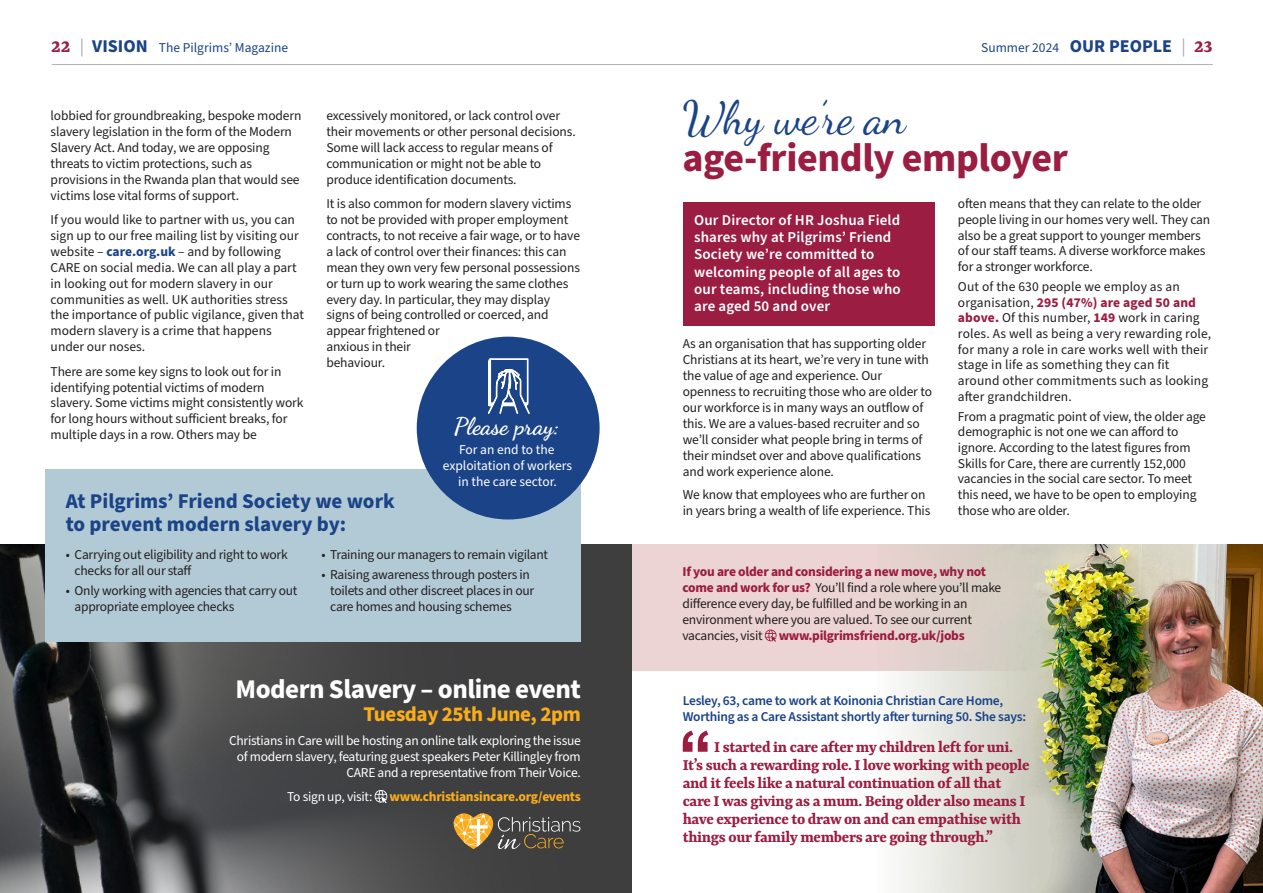
<style>
.page{position:relative;width:1263px;height:893px;background:#fff}
.page>*{position:absolute;margin:0;border:0;box-sizing:border-box;transform-origin:0 0}
.t1{font:46.5px "Dancing Script";letter-spacing:-.01em;color:#1b4488}
.t2{font:700 39.9px "Source Sans Pro";letter-spacing:-.01em;color:#9b1d41}
.t3{font:700 27px "Source Sans Pro";letter-spacing:-.02em;color:#fff}
.t4{font:700 24px "Dancing Script";color:#fff}
.t5{font:700 21px/22.5px "Source Sans Pro";color:#1b4488}
.t6{font:700 21px "Source Sans Pro";letter-spacing:-.02em;color:#faad19}
.t7{font:700 17.25px/18px "Yrsa";letter-spacing:-.02em;color:#9b1d41}
.t8{font:600 15px/17.2px "Source Sans Pro";letter-spacing:.01em;color:#fff}
.t9{font:13.5px/15.9px "Source Sans Pro";letter-spacing:-.01em;color:#231f20}
.t10{font:13.5px/15.6px "Source Sans Pro";letter-spacing:.01em;color:#231f20}
.t11{font:13.5px/15.9px "Source Sans Pro";letter-spacing:-.02em;color:#fff;text-align:right}
.t12{font:600 13.5px/15.9px "Source Sans Pro";letter-spacing:-.02em;color:#1b4488}
.t13{font:13.5px "Source Sans Pro";color:#1b4488}
.t14{font:13.5px/15.8px "Source Sans Pro";color:#fff;text-align:center}
.t15{font:700 13.5px "Source Sans Pro";letter-spacing:-.02em;color:#faad19}
.s1{font-family:"Yrsa";font-weight:700;font-size:21px;color:#9b1d41}
.s2{font-size:18px;color:#a8a9ad}
.s3{font-weight:700;font-size:18px}
.s4{font-weight:700;color:#1b4488}
.s5{font-weight:700;color:#9b1d41}
</style>
<div class="page">
<div style="left:631px;top:544px;width:632px;height:126px;background:#ebd4d3"></div>
<div style="left:682px;top:202px;width:252px;height:124px;background:#9b1d41"></div>
<hr style="left:52px;top:64px;width:1161px;height:1px;background:#b2b3b7">
<img style="left:0;top:544px;width:631px;height:349px">
<svg style="left:375px;top:790px;width:12px;height:13px"></svg>
<div style="left:45px;top:469px;width:535px;height:173px;background:#b2cad5"></div>
<div style="left:417px;top:337px;width:183px;height:182px;background:#1b4488;border-radius:50%"></div>
<svg style="left:488px;top:359px;width:41px;height:54px"></svg>
<svg style="left:451px;top:811px;width:129px;height:38px;background:#75684f"></svg>
<img style="left:878px;top:544px;width:385px;height:349px">
<svg style="left:765px;top:629px;width:11px;height:13px"></svg>
<svg style="left:683px;top:731px;width:25px;height:21px"></svg>
<p class="t13" style="left:51px;top:39px;width:238px"><span class="s1">22</span> <span class="s2">|</span> <span class="s3">VISION</span> The Pilgrims’ Magazine</p>
<p class="t13" style="left:981px;top:38px;width:233px">Summer 2024 <span class="s3">OUR PEOPLE</span> <span class="s2">|</span> <span class="s1">23</span></p>
<p class="t9" style="left:51px;top:108px;width:252px">lobbied for groundbreaking, bespoke modern slavery legislation in the form of the Modern Slavery Act. And today, we are opposing threats to victim protections, such as provisions in the Rwanda plan that would see victims lose vital forms of support.</p>
<p class="t9" style="left:51px;top:212px;width:255px">If you would like to partner with us, you can sign up to our free mailing list by visiting our website – <span class="s4">care.org.uk</span> – and by following CARE on social media. We can all play a part in looking out for modern slavery in our communities as well. UK authorities stress the importance of public vigilance, given that modern slavery is a crime that happens under our noses.</p>
<p class="t9" style="left:51px;top:364px;width:254px">There are some key signs to look out for in identifying potential victims of modern slavery. Some victims might consistently work for long hours without sufficient breaks, for multiple days in a row. Others may be</p>
<p class="t9" style="left:326px;top:108px;width:251px">excessively monitored, or lack control over their movements or other personal decisions.<br>Some will lack access to regular means of communication or might not be able to produce identification documents.</p>
<p class="t9" style="left:326px;top:196px;width:255px">It is also common for modern slavery victims to not be provided with proper employment contracts, to not receive a fair wage, or to have a lack of control over their finances: this can mean they own very few personal possessions or turn up to work wearing the same clothes every day. In particular, they may display signs of being controlled or coerced, and appear frightened or<br>anxious in their<br>behaviour.</p>
<p class="t4" style="left:454px;top:411px;width:107px">Please pray:</p>
<p class="t14" style="left:443px;top:442px;width:131px">For an end to the exploitation of workers in the care sector.</p>
<p class="t5" style="left:66px;top:490px;width:330px">At Pilgrims’ Friend Society we work to prevent modern slavery by:</p>
<p class="t9" style="left:75px;top:547px;width:215px;text-indent:-9px">• Carrying out eligibility and right to work checks for all our staff</p>
<p class="t9" style="left:75px;top:583px;width:224px;text-indent:-9px">• Only working with agencies that carry out appropriate employee checks</p>
<p class="t9" style="left:322px;top:547px;width:228px">• Training our managers to remain vigilant</p>
<p class="t9" style="left:330px;top:567px;width:205px;text-indent:-9px">• Raising awareness through posters in toilets and other discreet places in our care homes and housing schemes</p>
<p class="t3" style="left:236px;top:671px;width:347px">Modern Slavery – online event</p>
<p class="t6" style="left:363px;top:699px;width:219px">Tuesday 25th June, 2pm</p>
<p class="t11" style="left:229px;top:733px;width:353px">Christians in Care will be hosting an online talk exploring the issue of modern slavery, featuring guest speakers Peter Killingley from<br>CARE and a representative from Their Voice.</p>
<p class="t11" style="left:287px;top:789px;width:87px">To sign up, visit:</p>
<p class="t15" style="left:389px;top:787px;width:193px">www.christiansincare.org/events</p>
<p class="t1" style="left:682px;top:90px;width:225px">Why we’re an</p>
<p class="t2" style="left:682px;top:131px;width:387px">age-friendly employer</p>
<p class="t8" style="left:694px;top:212px;width:208px">Our Director of HR Joshua Field shares why at Pilgrims’ Friend<br>Society we’re committed to welcoming people of all ages to our teams, including those who are aged 50 and over</p>
<p class="t9" style="left:683px;top:336px;width:251px">As an organisation that has supporting older Christians at its heart, we’re very in tune with the value of age and experience. Our openness to recruiting those who are older to our workforce is in many ways an outflow of this. We are a values-based recruiter and so we’ll consider what people bring in terms of their mindset over and above qualifications and work experience alone.</p>
<p class="t9" style="left:683px;top:486px;width:249px">We know that employees who are further on in years bring a wealth of life experience. This</p>
<p class="t9" style="left:958px;top:197px;width:254px">often means that they can relate to the older people living in our homes very well. They can also be a great support to younger members of our staff teams. A diverse workforce makes for a stronger workforce.</p>
<p class="t10" style="left:958px;top:279px;width:255px">Out of the 630 people we employ as an organisation, <span class="s5">295 (47%) are aged 50 and above.</span> Of this number, <span class="s5">149</span> work in caring roles. As well as being a very rewarding role, for many a role in care works well with their stage in life as something they can fit around other commitments such as looking after grandchildren.</p>
<p class="t9" style="left:958px;top:409px;width:249px">From a pragmatic point of view, the older age demographic is not one we can afford to ignore. According to the latest figures from Skills for Care, there are currently 152,000 vacancies in the social care sector. To meet this need, we have to be open to employing those who are older.</p>
<p class="t9" style="left:682px;top:564px;width:320px"><span class="s5">If you are older and considering a new move, why not come and work for us?</span> You’ll find a role where you’ll make difference every day, be fulfilled and be working in an environment where you are valued. To see our current vacancies, visit <span class="s5">www.pilgrimsfriend.org.uk/jobs</span></p>
<p class="t12" style="left:683px;top:693px;width:345px">Lesley, 63, came to work at Koinonia Christian Care Home,<br>Worthing as a Care Assistant shortly after turning 50. She says:</p>
<p class="t7" style="left:683px;top:738px;width:348px;text-indent:31px">I started in care after my children left for uni.<br>It’s such a rewarding role. I love working with people and it feels like a natural continuation of all that care I was giving as a mum. Being older also means I have experience to draw on and can empathise with things our family members are going through.”</p>
</div>
